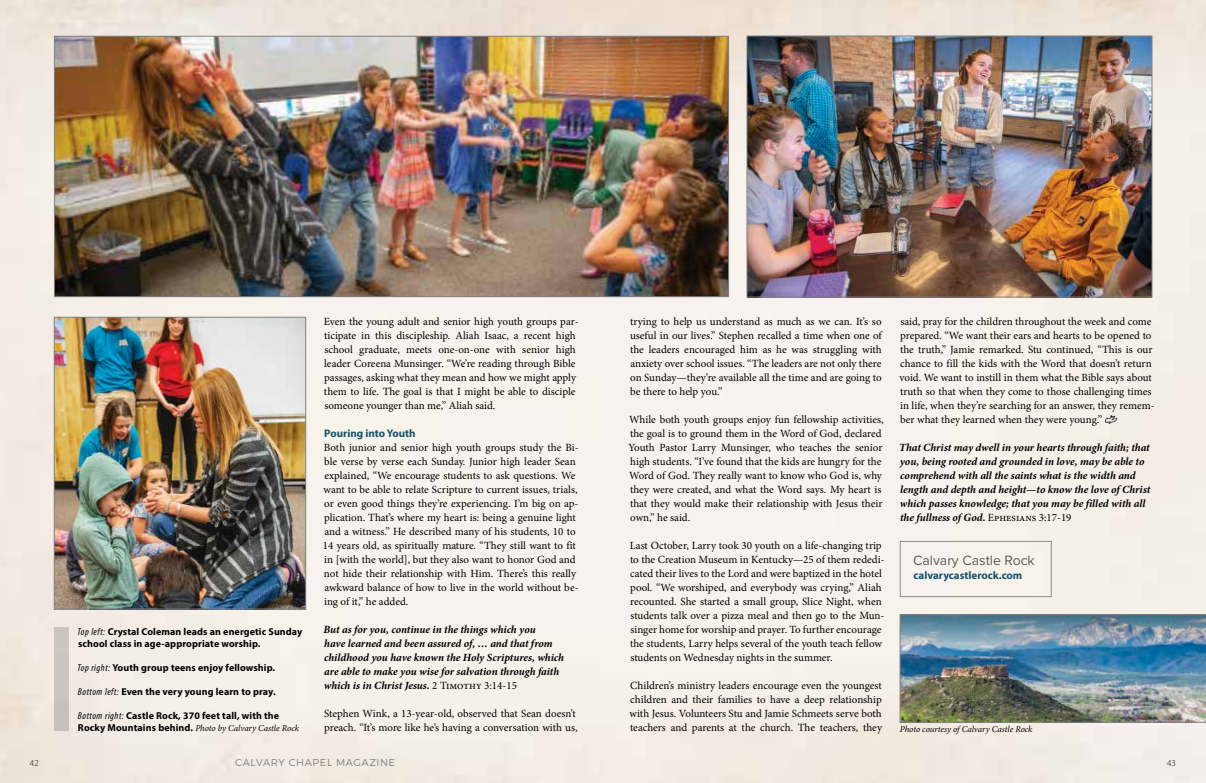
<style>
.page{position:relative;width:1206px;height:783px;background:#fff}
.page>*{position:absolute;margin:0;border:0;box-sizing:border-box;transform-origin:0 0}
.t1{font:14px "Proxima Nova";color:#63584f}
.t2{font:11px/14px "Minion Pro";color:#000}
.t3{font:italic 700 11px/14px "Minion Pro";letter-spacing:-.005em;color:#000}
.t4{font:700 11px "Myriad Pro";color:#16536e}
.t5{font:700 10px/12px "Myriad Pro";letter-spacing:.01em;color:#000}
.t6{font:300 10px "Montserrat";letter-spacing:.06em;color:#808285}
.t7{font:italic 9px "Minion Pro";letter-spacing:-.01em;color:#000}
.t8{font:300 9px "Myriad Pro";color:#000}
.s1{font-weight:400;font-style:italic;font-stretch:condensed}
.s2{font-family:"Myriad Pro";font-weight:700;font-style:normal;font-size:10px}
.s3{font-weight:400;font-style:normal}
</style>
<div class="page">
<img style="left:0;top:0;width:1206px;height:783px">
<img style="left:56px;top:38px;width:671px;height:257px">
<div style="left:54px;top:36px;width:675px;height:261px;border:1px solid #808285"></div>
<img style="left:56px;top:319px;width:248px;height:288px">
<div style="left:54px;top:317px;width:252px;height:292px;border:1px solid #808285"></div>
<div style="left:54px;top:627px;width:15px;height:104px;background:#cac5c0"></div>
<div style="left:900px;top:541px;width:152px;height:56px;border:1px solid #948a82"></div>
<img style="left:749px;top:38px;width:401px;height:257px">
<div style="left:747px;top:36px;width:405px;height:261px;border:1px solid #808285"></div>
<svg style="left:1105px;top:415px;width:12px;height:10px"></svg>
<img style="left:900px;top:615px;width:306px;height:108px">
<p class="t5" style="left:77px;top:625px;width:227px"><span class="s1">Top left:</span> Crystal Coleman leads an energetic Sunday school class in age-appropriate worship.</p>
<p class="t5" style="left:77px;top:661px;width:199px"><span class="s1">Top right:</span> Youth group teens enjoy fellowship.</p>
<p class="t5" style="left:78px;top:685px;width:199px"><span class="s1">Bottom left:</span> Even the very young learn to pray.</p>
<p class="t5" style="left:78px;top:709px;width:203px"><span class="s1">Bottom right:</span> Castle Rock, 370 feet tall, with the</p>
<p class="t7" style="left:78px;top:722px;width:222px"><span class="s2">Rocky Mountains behind.</span> Photo by Calvary Castle Rock</p>
<p class="t2" style="left:324px;top:315px;width:256px">Even the young adult and senior high youth groups par&shy;ticipate in this discipleship. Aliah Isaac, a recent high school graduate, meets one-on-one with senior high leader Coreena Munsinger. “We’re reading through Bible passages, asking what they mean and how we might apply them to life. The goal is that I might be able to disciple someone younger than me,” Aliah said.</p>
<p class="t4" style="left:324px;top:426px;width:93px">Pouring into Youth</p>
<p class="t2" style="left:323px;top:441px;width:257px">Both junior and senior high youth groups study the Bi&shy;ble verse by verse each Sunday. Junior high leader Sean explained, “We encourage students to ask questions. We want to be able to relate Scripture to current issues, trials, or even good things they’re experiencing. I’m big on ap&shy;plication. That’s where my heart is: being a genuine light and a witness.” He described many of his students, 10 to 14 years old, as spiritually mature. “They still want to fit in [with the world], but they also want to honor God and not hide their relationship with Him. There’s this really awkward balance of how to live in the world without be&shy;ing of it,” he added.</p>
<p class="t3" style="left:324px;top:623px;width:242px">But as for you, continue in the things which you<br>have learned and been assured of, … and that from childhood you have known the Holy Scriptures, which are able to make you wise for salvation through faith which is in Christ Jesus. <span class="s3">2 Timothy 3:14-15</span></p>
<p class="t2" style="left:324px;top:707px;width:255px">Stephen Wink, a 13-year-old, observed that Sean doesn’t preach. “It’s more like he’s having a conversation with us,</p>
<p class="t2" style="left:630px;top:315px;width:253px;text-align:justify">trying to help us understand as much as we can. It’s so useful in our lives.” Stephen recalled a time when one of the leaders encouraged him as he was struggling with anxiety over school issues. “The leaders are not only there on Sunday—they’re available all the time and are going to be there to help you.”</p>
<p class="t2" style="left:629px;top:413px;width:256px">While both youth groups enjoy fun fellowship activities, the goal is to ground them in the Word of God, declared Youth Pastor Larry Munsinger, who teaches the senior high students. “I’ve found that the kids are hungry for the Word of God. They really want to know who God is, why they were created, and what the Word says. My heart is that they would make their relationship with Jesus their own,” he said.</p>
<p class="t2" style="left:630px;top:539px;width:256px">Last October, Larry took 30 youth on a life-changing trip to the Creation Museum in Kentucky—25 of them rededi&shy;cated their lives to the Lord and were baptized in the hotel pool. “We worshiped, and everybody was crying,” Aliah recounted. She started a small group, Slice Night, when students talk over a pizza meal and then go to the Mun&shy;singer home for worship and prayer. To further encourage the students, Larry helps several of the youth teach fellow students on Wednesday nights in the summer.</p>
<p class="t2" style="left:630px;top:679px;width:254px;text-align:justify">Children’s ministry leaders encourage even the youngest children and their families to have a deep relationship with Jesus. Volunteers Stu and Jamie Schmeets serve both teachers and parents at the church. The teachers, they</p>
<p class="t2" style="left:900px;top:315px;width:257px">said, pray for the children throughout the week and come prepared. “We want their ears and hearts to be opened to the truth,” Jamie remarked. Stu continued, “This is our chance to fill the kids with the Word that doesn’t return void. We want to instill in them what the Bible says about truth so that when they come to those challenging times in life, when they’re searching for an answer, they remem&shy;ber what they learned when they were young.”</p>
<p class="t3" style="left:899px;top:440px;width:253px">That Christ may dwell in your hearts through faith; that you, being rooted and grounded in love, may be able to comprehend with all the saints what is the width and length and depth and height—to know the love of Christ which passes knowledge; that you may be filled with all the fullness of God. <span class="s3">Ephesians 3:17-19</span></p>
<p class="t1" style="left:913px;top:553px;width:123px">Calvary Castle Rock</p>
<p class="t4" style="left:914px;top:568px;width:110px">calvarycastlerock.com</p>
<p class="t7" style="left:900px;top:723px;width:134px">Photo courtesy of Calvary Castle Rock</p>
<p class="t8" style="left:30px;top:757px;width:10px">42</p>
<p class="t6" style="left:235px;top:756px;width:161px">CALVARY CHAPEL MAGAZINE</p>
<p class="t8" style="left:1167px;top:757px;width:10px">43</p>
</div>
